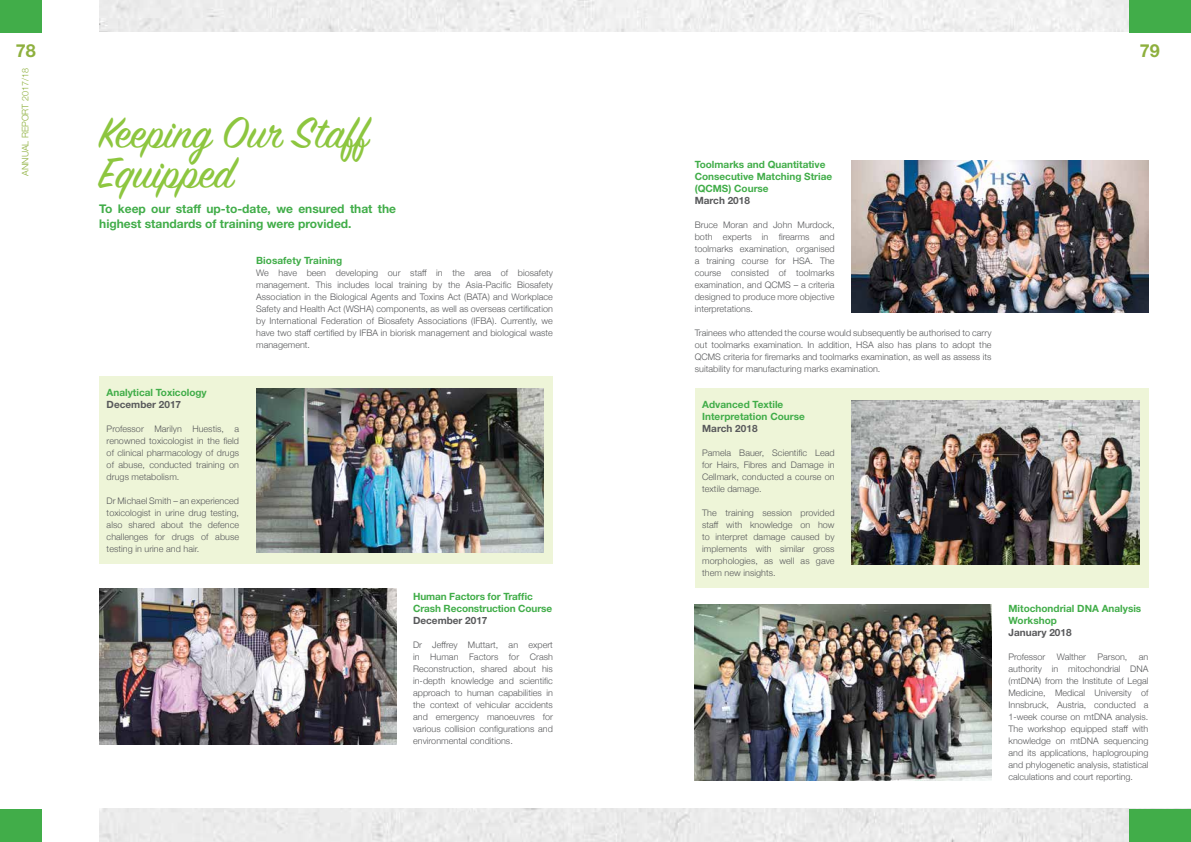
<style>
.page{position:relative;width:1191px;height:842px;background:#fff}
.page>*{position:absolute;margin:0;border:0;box-sizing:border-box;transform-origin:0 0}
.t1{font:48px/40px "Sign Painter House Script";color:#8dc63f}
.t2{font:700 18px "Helvetica Neue";color:#8eb03e}
.t3{font:700 12px/15px "Helvetica Neue";color:#41ad49}
.t4{font:700 10px/12px "Helvetica Neue";color:#41ad49}
.t5{font:700 10px "Helvetica Neue";color:#58595b}
.t6{font:300 9px/12px "Helvetica Neue";letter-spacing:.005em;color:#58595b;text-align:justify}
.t7{font:300 9px "Helvetica Neue";color:#8eb03e}
</style>
<div class="page">
<img style="left:99px;top:0;width:1092px;height:842px">
<div style="left:54px;top:33px;width:1137px;height:775px;background:#fff"></div>
<div style="left:99px;top:376px;width:454px;height:188px;background:#eef5d8"></div>
<img style="left:851px;top:160px;width:297px;height:152px">
<img style="left:99px;top:588px;width:297px;height:156px">
<div style="left:1129px;top:0;width:62px;height:33px;background:#41ad49"></div>
<div style="left:1129px;top:809px;width:62px;height:33px;background:#41ad49"></div>
<div style="left:0;top:809px;width:41px;height:33px;background:#41ad49"></div>
<div style="left:0;top:0;width:41px;height:33px;background:#41ad49"></div>
<img style="left:694px;top:604px;width:297px;height:176px">
<img style="left:256px;top:388px;width:287px;height:164px">
<div style="left:694px;top:388px;width:454px;height:200px;background:#eef5d8"></div>
<img style="left:851px;top:400px;width:288px;height:164px">
<h2 class="t2" style="left:16px;top:39px;width:22px">78</h2>
<h2 class="t2" style="left:1140px;top:39px;width:22px">79</h2>
<p class="t7" style="left:18px;top:176px;width:109px;rotate:-90deg">ANNUAL REPORT 2017/18</p>
<h1 class="t1" style="left:99px;top:117px;width:271px">Keeping Our Staff<br>Equipped</h1>
<h3 class="t3" style="left:99px;top:201px;width:298px">To keep our staff up-to-date, we ensured that the highest standards of training were provided.</h3>
<p class="t4" style="left:694px;top:158px;width:139px">Toolmarks and Quantitative<br>Consecutive Matching Striae (QCMS) Course</p>
<p class="t5" style="left:694px;top:194px;width:57px">March 2018</p>
<p class="t6" style="left:694px;top:218px;width:141px">Bruce Moran and John Murdock, both experts in firearms and toolmarks examination, organised a training course for HSA. The course consisted of toolmarks examination, and QCMS – a criteria designed to produce more objective interpretations.</p>
<p class="t4" style="left:256px;top:254px;width:88px">Biosafety Training</p>
<p class="t6" style="left:256px;top:266px;width:298px">We have been developing our staff in the area of biosafety management. This includes local training by the Asia-Pacific Biosafety Association in the Biological Agents and Toxins Act (BATA) and Workplace Safety and Health Act (WSHA) components, as well as overseas certification by International Federation of Biosafety Associations (IFBA). Currently, we have two staff certified by IFBA in biorisk management and biological waste management.</p>
<p class="t6" style="left:694px;top:326px;width:298px">Trainees who attended the course would subsequently be authorised to carry out toolmarks examination. In addition, HSA also has plans to adopt the QCMS criteria for firemarks and toolmarks examination, as well as assess its suitability for manufacturing marks examination.</p>
<p class="t4" style="left:107px;top:386px;width:102px">Analytical Toxicology</p>
<p class="t5" style="left:107px;top:398px;width:76px">December 2017</p>
<p class="t6" style="left:107px;top:422px;width:134px">Professor Marilyn Huestis, a renowned toxicologist in the field of clinical pharmacology of drugs of abuse, conducted training on drugs metabolism.</p>
<p class="t6" style="left:107px;top:494px;width:134px">Dr Michael Smith – an experienced toxicologist in urine drug testing, also shared about the defence challenges for drugs of abuse testing in urine and hair.</p>
<p class="t4" style="left:413px;top:590px;width:141px">Human Factors for Traffic<br>Crash Reconstruction Course</p>
<p class="t5" style="left:413px;top:614px;width:76px">December 2017</p>
<p class="t6" style="left:413px;top:638px;width:141px">Dr Jeffrey Muttart, an expert in Human Factors for Crash Reconstruction, shared about his in-depth knowledge and scientific approach to human capabilities in the context of vehicular accidents and emergency manoeuvres for various collision configurations and environmental conditions.</p>
<p class="t4" style="left:702px;top:398px;width:104px">Advanced Textile<br>Interpretation Course</p>
<p class="t5" style="left:702px;top:422px;width:57px">March 2018</p>
<p class="t6" style="left:702px;top:446px;width:134px">Pamela Bauer, Scientific Lead for Hairs, Fibres and Damage in Cellmark, conducted a course on textile damage.</p>
<p class="t6" style="left:702px;top:506px;width:134px">The training session provided staff with knowledge on how to interpret damage caused by implements with similar gross morphologies, as well as gave them new insights.</p>
<p class="t4" style="left:1008px;top:602px;width:134px">Mitochondrial DNA Analysis<br>Workshop</p>
<p class="t5" style="left:1008px;top:626px;width:64px">January 2018</p>
<p class="t6" style="left:1008px;top:650px;width:38px">Professor</p>
<p class="t6" style="left:1057px;top:650px;width:31px">Walther</p>
<p class="t6" style="left:1097px;top:650px;width:31px">Parson,</p>
<p class="t6" style="left:1008px;top:650px;width:141px;text-indent:130px">an authority in mitochondrial DNA (mtDNA) from the Institute of Legal Medicine, Medical University of Innsbruck, Austria, conducted a 1-week course on mtDNA analysis.<br>The workshop equipped staff with knowledge on mtDNA sequencing and its applications, haplogrouping and phylogenetic analysis, statistical calculations and court reporting.</p>
</div>
